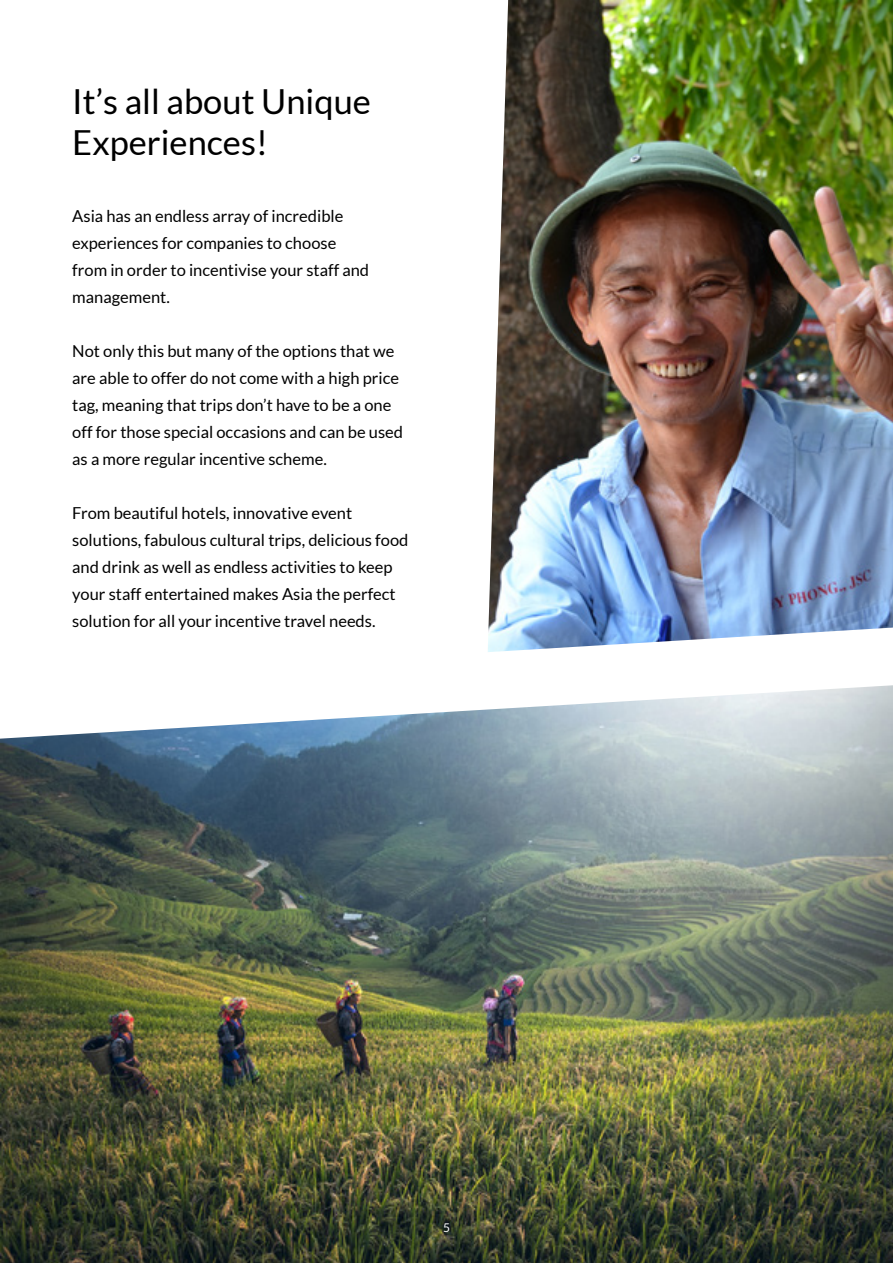
<style>
.page{position:relative;width:893px;height:1263px;background:#fff}
.page>*{position:absolute;margin:0;border:0;box-sizing:border-box;transform-origin:0 0}
.t1{font:34.5px/41.4px "Lato";color:#000}
.t2{font:16.5px/27px "Lato";color:#000}
.t3{font:12px "Lato";color:#fff}
</style>
<div class="page">
<img style="left:0;top:739px;width:893px;height:524px">
<img style="left:488px;top:0;width:405px;height:627px">
<svg style="left:0;top:627px;width:893px;height:112px"></svg>
<h1 class="t1" style="left:72px;top:80px;width:300px">It’s all about Unique<br>Experiences!</h1>
<p class="t2" style="left:72px;top:202px;width:298px">Asia has an endless array of incredible experiences for companies to choose from in order to incentivise your staff and management.</p>
<p class="t2" style="left:72px;top:337px;width:332px">Not only this but many of the options that we are able to offer do not come with a high price tag, meaning that trips don’t have to be a one off for those special occasions and can be used as a more regular incentive scheme.</p>
<p class="t2" style="left:72px;top:499px;width:338px">From beautiful hotels, innovative event solutions, fabulous cultural trips, delicious food and drink as well as endless activities to keep your staff entertained makes Asia the perfect solution for all your incentive travel needs.</p>
<p class="t3" style="left:443px;top:1221px;width:8px">5</p>
</div>
